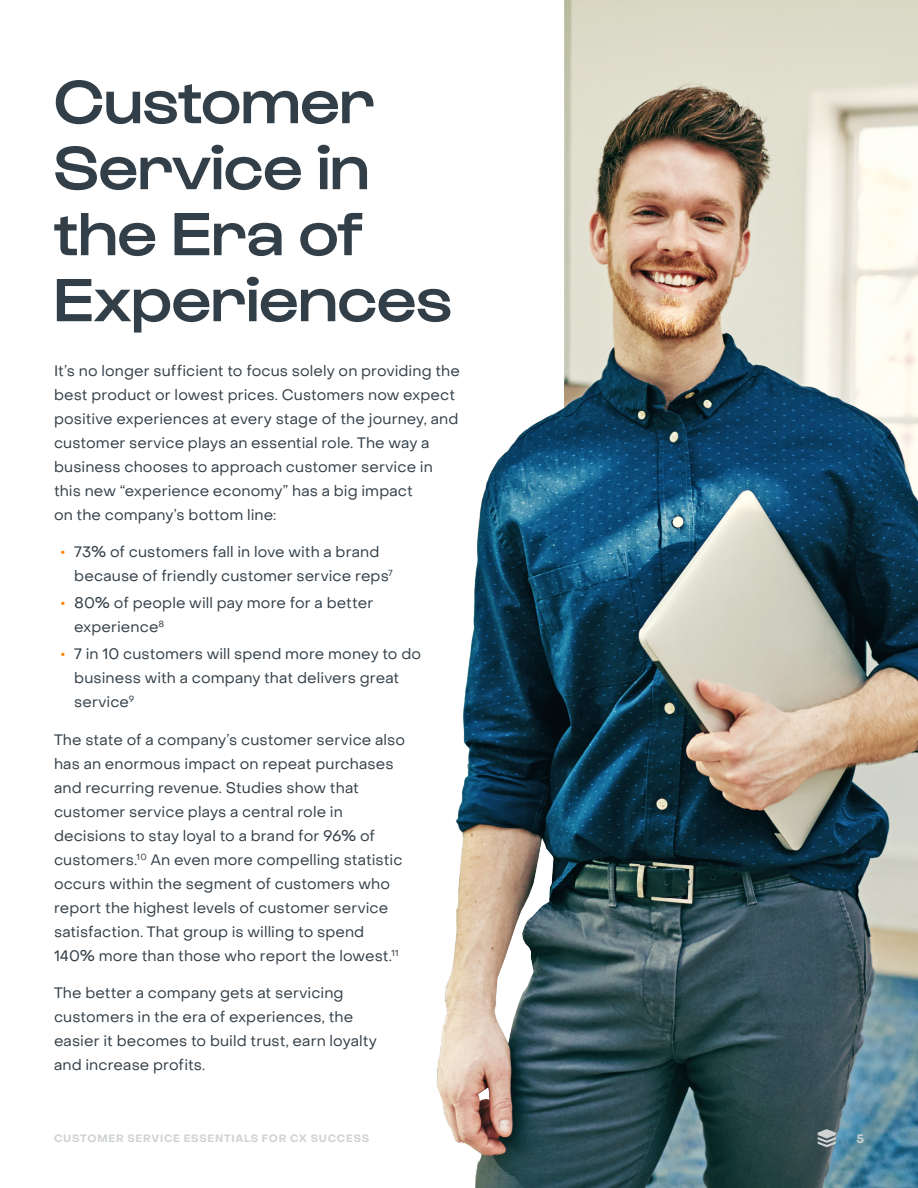
<style>
.page{position:relative;width:918px;height:1188px;background:#fff}
.page>*{position:absolute;margin:0;border:0;box-sizing:border-box;transform-origin:0 0}
.Chapter_-_Title{font:500 63px/66px "Gustavo";color:#333f48}
.Body_-_Body{font:15px/24px "Object Sans";letter-spacing:.005em;color:#333f48}
.t1{font:700 12px "Object Sans";color:#d0d3d4}
.t2{font:700 10.5px "Object Sans";letter-spacing:.07em;color:#d0d3d4}
.s1{font-weight:700;color:#ff8200}
</style>
<div class="page">
<img style="left:436px;top:5px;width:482px;height:1183px">
<svg style="left:818px;top:1129px;width:18px;height:18px"></svg>
<p class="Chapter_-_Title" style="left:54px;top:71px;width:400px">Customer<br>Service in the Era of<br>Experiences</p>
<p class="Body_-_Body" style="left:54px;top:359px;width:408px">It’s no longer sufficient to focus solely on providing the best product or lowest prices. Customers now expect positive experiences at every stage of the journey, and customer service plays an essential role. The way a business chooses to approach customer service in this new “experience economy” has a big impact<br>on the company’s bottom line:</p>
<p class="Body_-_Body" style="left:74px;top:540px;width:320px;text-indent:-14px"><span class="s1">•</span> 73% of customers fall in love with a brand because of friendly customer service reps<sup>7</sup></p>
<p class="Body_-_Body" style="left:74px;top:591px;width:300px;text-indent:-14px"><span class="s1">•</span> 80% of people will pay more for a better experience<sup>8</sup></p>
<p class="Body_-_Body" style="left:74px;top:642px;width:348px;text-indent:-14px"><span class="s1">•</span> 7 in 10 customers will spend more money to do business with a company that delivers great service<sup>9</sup></p>
<p class="Body_-_Body" style="left:54px;top:728px;width:353px">The state of a company’s customer service also has an enormous impact on repeat purchases and recurring revenue. Studies show that customer service plays a central role in decisions to stay loyal to a brand for 96% of customers.<sup>10</sup> An even more compelling statistic occurs within the segment of customers who report the highest levels of customer service satisfaction. That group is willing to spend 140% more than those who report the lowest.<sup>11</sup></p>
<p class="Body_-_Body" style="left:54px;top:981px;width:324px">The better a company gets at servicing customers in the era of experiences, the easier it becomes to build trust, earn loyalty and increase profits.</p>
<p class="t2" style="left:54px;top:1132px;width:317px">CUSTOMER SERVICE ESSENTIALS FOR CX SUCCESS</p>
<p class="t1" style="left:856px;top:1131px;width:9px">5</p>
</div>
